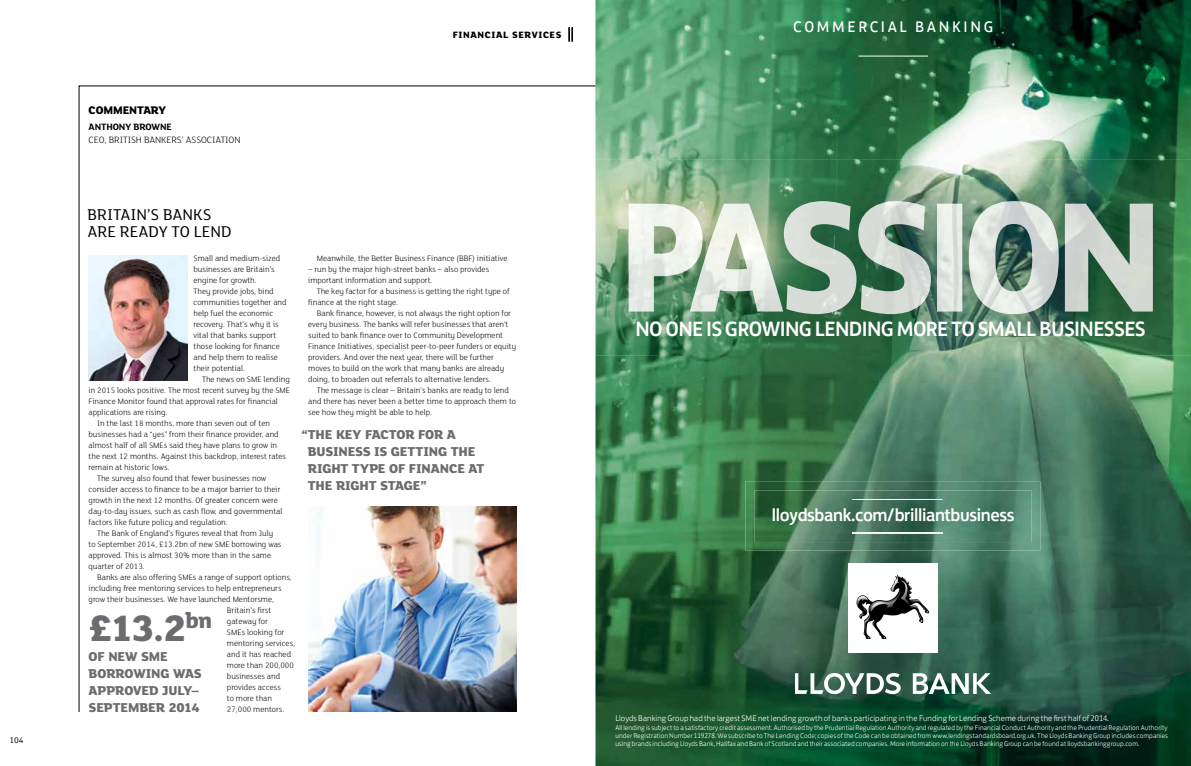
<style>
.page{position:relative;width:1191px;height:766px;background:#fff}
.page>*{position:absolute;margin:0;border:0;box-sizing:border-box;transform-origin:0 0}
.t1{font:800 40px "FS Lola";color:#6b6c6f}
.t2{font:500 21.2px "Lloyds Bank Jack";letter-spacing:-.03em;color:#fff}
.t3{font:500 18.5px "Lloyds Bank Jack";letter-spacing:-.02em;color:#fff}
.t4{font:17px/17px "FS Lola";color:#000}
.t5{font:15.7px "Lloyds Bank Jack";letter-spacing:.17em;color:#fff}
.t6{font:800 14px/17px "FS Lola";letter-spacing:-.01em;color:#6b6c6f}
.t7{font:800 12px "FS Lola";letter-spacing:-.01em;color:#000}
.t8{font:300 10px "FS Lola";letter-spacing:-.01em;color:#000}
.t9{font:800 10px "FS Lola";letter-spacing:.06em;color:#000}
.t10{font:700 10px "FS Lola";letter-spacing:-.01em;color:#000}
.t11{font:9px "FS Lola";color:#000}
.t12{font:300 8.5px/11px "FS Lola";color:#000}
.t13{font:300 8.4px "Lloyds Bank Jack";letter-spacing:.005em;color:#fff}
.t14{font:300 7px/8px "Lloyds Bank Jack";letter-spacing:.01em;color:#fff;text-align:justify}
</style>
<div class="page">
<svg style="left:569px;top:27px;width:4px;height:14px"></svg>
<svg style="left:79px;top:86px;width:516px;height:626px"></svg>
<img style="left:89px;top:255px;width:99px;height:125px">
<img style="left:308px;top:506px;width:208px;height:205px">
<img style="left:595px;top:0;width:596px;height:765px">
<img style="left:595px;top:160px;width:596px;height:64px">
<img style="left:595px;top:224px;width:63px;height:131px">
<img style="left:1123px;top:224px;width:68px;height:131px">
<img style="left:658px;top:314px;width:465px;height:41px">
<img style="left:628px;top:201px;width:524px;height:113px">
<hr style="left:858px;top:56px;width:70px;height:1px;background:#fff">
<div style="left:848px;top:562px;width:89px;height:90px;background:#fff"></div>
<svg style="left:795px;top:672px;width:105px;height:22px"></svg>
<svg style="left:912px;top:673px;width:79px;height:20px"></svg>
<img style="left:856px;top:574px;width:43px;height:44px">
<svg style="left:858px;top:579px;width:51px;height:32px"></svg>
<img style="left:745px;top:481px;width:295px;height:69px">
<img style="left:754px;top:490px;width:277px;height:52px">
<img style="left:852px;top:532px;width:90px;height:1px">
<hr style="left:852px;top:499px;width:90px;height:1px;background:#fff">
<p class="t11" style="left:9px;top:733px;width:16px">104</p>
<h3 class="t7" style="left:89px;top:102px;width:79px">COMMENTARY</h3>
<p class="t10" style="left:89px;top:120px;width:85px">ANTHONY BROWNE</p>
<p class="t8" style="left:89px;top:133px;width:153px">CEO, BRITISH BANKERS’ ASSOCIATION</p>
<h3 class="t4" style="left:87px;top:205px;width:146px">BRITAIN’S BANKS<br>ARE READY TO LEND</h3>
<p class="t9" style="left:453px;top:28px;width:110px">FINANCIAL SERVICES</p>
<p class="t12" style="left:317px;top:252px;width:192px">Meanwhile, the Better Business Finance (BBF) initiative</p>
<p class="t12" style="left:308px;top:263px;width:182px">– run by the major high-street banks – also provides important information and support.</p>
<p class="t12" style="left:308px;top:285px;width:203px;text-indent:8px">The key factor for a business is getting the right type of finance at the right stage.</p>
<p class="t12" style="left:308px;top:307px;width:209px;text-indent:8px">Bank finance, however, is not always the right option for every business. The banks will refer businesses that aren’t suited to bank finance over to Community Development Finance Initiatives, specialist peer-to-peer funders or equity providers. And over the next year, there will be further moves to build on the work that many banks are already doing, to broaden out referrals to alternative lenders.</p>
<p class="t12" style="left:308px;top:384px;width:209px;text-indent:8px">The message is clear – Britain’s banks are ready to lend and there has never been a better time to approach them to see how they might be able to help.</p>
<h3 class="t6" style="left:308px;top:425px;width:178px;text-indent:-6px">“THE KEY FACTOR FOR A<br>BUSINESS IS GETTING THE<br>RIGHT TYPE OF FINANCE AT<br>THE RIGHT STAGE”</h3>
<p class="t12" style="left:193px;top:252px;width:95px">Small and medium-sized businesses are Britain’s engine for growth.<br>They provide jobs, bind communities together and help fuel the economic recovery. That’s why it is vital that banks support those looking for finance and help them to realise their potential.</p>
<p class="t12" style="left:202px;top:373px;width:89px">The news on SME lending</p>
<p class="t12" style="left:89px;top:384px;width:203px">in 2015 looks positive. The most recent survey by the SME</p>
<p class="t12" style="left:89px;top:395px;width:191px">Finance Monitor found that approval rates for financial</p>
<p class="t12" style="left:89px;top:406px;width:80px">applications are rising.</p>
<p class="t12" style="left:97px;top:417px;width:174px">In the last 18 months, more than seven out of ten</p>
<p class="t12" style="left:89px;top:428px;width:192px">businesses had a “yes” from their finance provider, and</p>
<p class="t12" style="left:89px;top:439px;width:190px">almost half of all SMEs said they have plans to grow in</p>
<p class="t12" style="left:89px;top:450px;width:199px">the next 12 months. Against this backdrop, interest rates</p>
<p class="t12" style="left:89px;top:461px;width:82px">remain at historic lows.</p>
<p class="t12" style="left:97px;top:472px;width:171px">The survey also found that fewer businesses now</p>
<p class="t12" style="left:89px;top:483px;width:193px">consider access to finance to be a major barrier to their</p>
<p class="t12" style="left:89px;top:494px;width:191px">growth in the next 12 months. Of greater concern were</p>
<p class="t12" style="left:89px;top:505px;width:195px">day-to-day issues, such as cash flow, and governmental</p>
<p class="t12" style="left:89px;top:516px;width:141px">factors like future policy and regulation.</p>
<p class="t12" style="left:97px;top:527px;width:178px">The Bank of England’s figures reveal that from July</p>
<p class="t12" style="left:89px;top:538px;width:194px">to September 2014, £13.2bn of new SME borrowing was</p>
<p class="t12" style="left:89px;top:549px;width:184px">approved. This is almost 30% more than in the same</p>
<p class="t12" style="left:89px;top:560px;width:58px">quarter of 2013.</p>
<p class="t12" style="left:97px;top:571px;width:196px">Banks are also offering SMEs a range of support options,</p>
<p class="t12" style="left:89px;top:582px;width:194px">including free mentoring services to help entrepreneurs</p>
<p class="t12" style="left:89px;top:593px;width:187px">grow their businesses. We have launched Mentorsme,</p>
<p class="t12" style="left:227px;top:604px;width:46px">Britain’s first</p>
<p class="t12" style="left:227px;top:615px;width:43px">gateway for</p>
<p class="t12" style="left:227px;top:626px;width:59px">SMEs looking for</p>
<p class="t12" style="left:227px;top:637px;width:70px">mentoring services,</p>
<p class="t12" style="left:227px;top:648px;width:66px">and it has reached</p>
<p class="t12" style="left:227px;top:659px;width:68px">more than 200,000</p>
<p class="t12" style="left:227px;top:670px;width:55px">businesses and</p>
<p class="t12" style="left:227px;top:681px;width:56px">provides access</p>
<p class="t12" style="left:227px;top:692px;width:47px">to more than</p>
<p class="t12" style="left:227px;top:703px;width:59px">27,000 mentors.</p>
<h1 class="t1" style="left:89px;top:600px;width:125px">£13.2<sup>bn</sup></h1>
<h3 class="t6" style="left:89px;top:646px;width:115px">OF NEW SME<br>BORROWING WAS<br>APPROVED JULY–<br>SEPTEMBER 2014</h3>
<h3 class="t5" style="left:793px;top:14px;width:202px">COMMERCIAL BANKING</h3>
<h2 class="t2" style="left:635px;top:311px;width:512px">NO ONE IS GROWING LENDING MORE TO SMALL BUSINESSES</h2>
<h3 class="t3" style="left:772px;top:499px;width:244px">lloydsbank.com/brilliantbusiness</h3>
<p class="t13" style="left:615px;top:711px;width:495px">Lloyds Banking Group had the largest SME net lending growth of banks participating in the Funding for Lending Scheme during the first half of 2014.</p>
<p class="t14" style="left:615px;top:722px;width:554px">All lending is subject to a satisfactory credit assessment. Authorised by the Prudential Regulation Authority and regulated by the Financial Conduct Authority and the Prudential Regulation Authority under Registration Number 119278. We subscribe to The Lending Code; copies of the Code can be obtained from www.lendingstandardsboard.org.uk. The Lloyds Banking Group includes companies using brands including Lloyds Bank, Halifax and Bank of Scotland and their associated companies. More information on the Lloyds Banking Group can be found at lloydsbankinggroup.com.</p>
</div>
